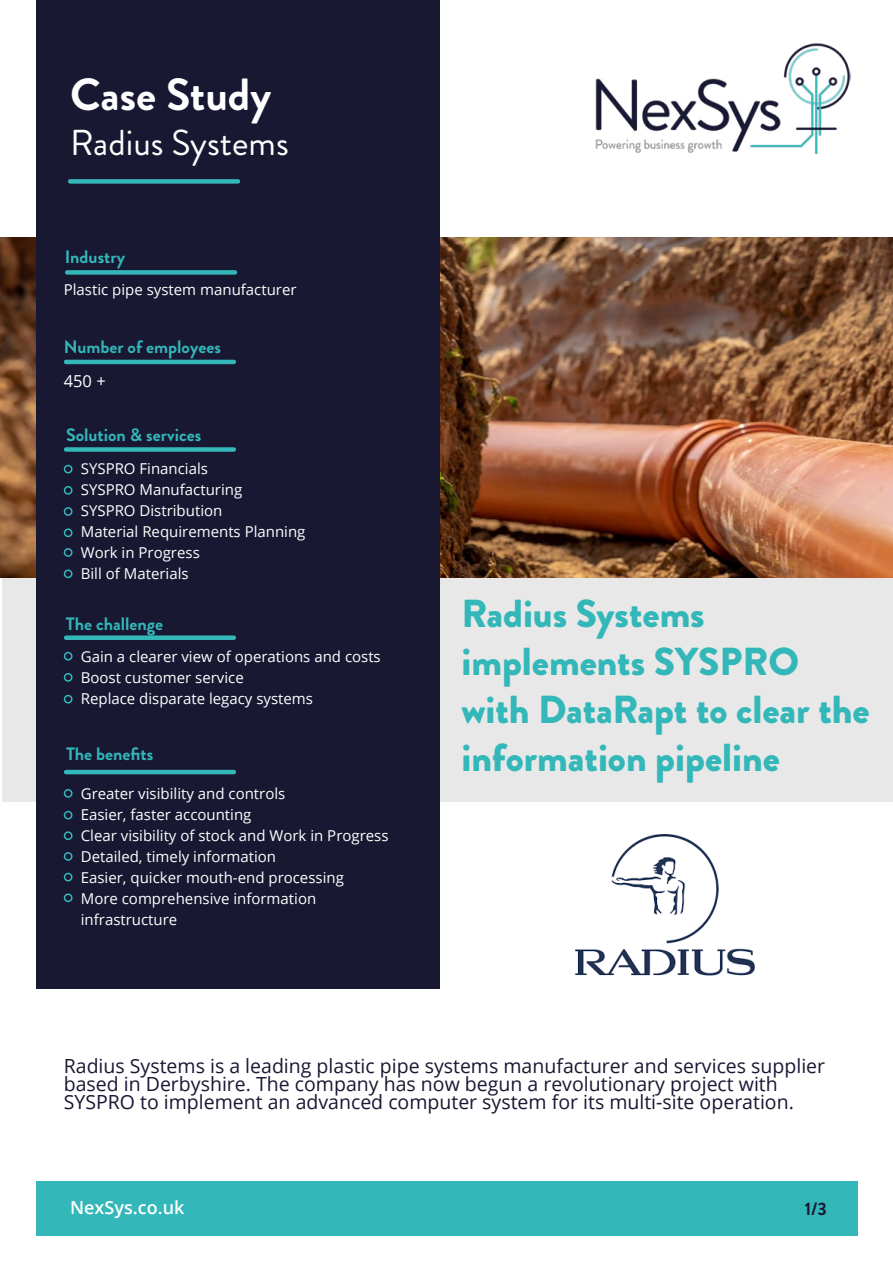
<style>
.page{position:relative;width:893px;height:1263px;background:#fff}
.page>*{position:absolute;margin:0;border:0;box-sizing:border-box;transform-origin:0 0}
.t1{font:700 45px "Brandon Grotesque";color:#fff}
.t2{font:900 39px/48px "Brandon Grotesque";color:#33b7b9}
.t3{font:36px "Brandon Grotesque";color:#fff}
.t4{font:19.5px/18px "Open Sans";color:#181833}
.t5{font:700 18px "Brandon Grotesque";color:#33b7b9}
.t6{font:600 18px "Open Sans";color:#fff}
.t7{font:700 18px "Brandon Grotesque";color:#181833}
.t8{font:16.5px "Open Sans";color:#fff}
.t9{font:15px/21px "Open Sans";color:#fff}
</style>
<div class="page">
<img style="left:595px;top:43px;width:255px;height:111px">
<div style="left:2px;top:557px;width:891px;height:244px;background:#e8e8e8"></div>
<img style="left:0;top:237px;width:893px;height:340px">
<div style="left:36px;top:0;width:404px;height:989px;background:#181833"></div>
<div style="left:70px;top:179px;width:168px;height:5px;background:#33b7b9"></div>
<div style="left:36px;top:1181px;width:822px;height:54px;background:#33b7b9"></div>
<div style="left:67px;top:270px;width:168px;height:5px;background:#33b7b9"></div>
<hr style="left:66px;top:360px;width:168px;height:4px;background:#33b7b9">
<div style="left:66px;top:635px;width:168px;height:5px;background:#33b7b9"></div>
<div style="left:64px;top:673px;width:9px;height:9px;border:2px solid #33b7b9;border-radius:50%"></div>
<div style="left:64px;top:652px;width:9px;height:8px;border:2px solid #33b7b9;border-radius:50%"></div>
<div style="left:64px;top:695px;width:9px;height:8px;border:2px solid #33b7b9;border-radius:50%"></div>
<div style="left:66px;top:447px;width:168px;height:5px;background:#33b7b9"></div>
<div style="left:64px;top:465px;width:9px;height:8px;border:2px solid #33b7b9;border-radius:50%"></div>
<div style="left:64px;top:507px;width:9px;height:9px;border:2px solid #33b7b9;border-radius:50%"></div>
<div style="left:64px;top:486px;width:9px;height:9px;border:2px solid #33b7b9;border-radius:50%"></div>
<div style="left:64px;top:528px;width:9px;height:9px;border:2px solid #33b7b9;border-radius:50%"></div>
<div style="left:64px;top:548px;width:9px;height:9px;border:2px solid #33b7b9;border-radius:50%"></div>
<div style="left:64px;top:569px;width:9px;height:9px;border:2px solid #33b7b9;border-radius:50%"></div>
<hr style="left:66px;top:770px;width:168px;height:4px;background:#33b7b9">
<div style="left:64px;top:789px;width:9px;height:9px;border:2px solid #33b7b9;border-radius:50%"></div>
<div style="left:64px;top:852px;width:9px;height:9px;border:2px solid #33b7b9;border-radius:50%"></div>
<div style="left:64px;top:831px;width:9px;height:9px;border:2px solid #33b7b9;border-radius:50%"></div>
<div style="left:64px;top:893px;width:9px;height:9px;border:2px solid #33b7b9;border-radius:50%"></div>
<div style="left:64px;top:873px;width:9px;height:8px;border:2px solid #33b7b9;border-radius:50%"></div>
<div style="left:64px;top:811px;width:9px;height:8px;border:2px solid #33b7b9;border-radius:50%"></div>
<img style="left:575px;top:835px;width:179px;height:140px">
<h1 class="t1" style="left:70px;top:63px;width:203px">Case Study</h1>
<h3 class="t3" style="left:70px;top:118px;width:220px">Radius Systems</h3>
<p class="t5" style="left:65px;top:244px;width:62px">Industry</p>
<p class="t9" style="left:64px;top:279px;width:234px">Plastic pipe system manufacturer</p>
<p class="t5" style="left:64px;top:334px;width:159px">Number of employees</p>
<p class="t8" style="left:64px;top:370px;width:44px">450 +</p>
<p class="t5" style="left:66px;top:422px;width:137px">Solution &amp; services</p>
<p class="t9" style="left:81px;top:458px;width:226px">SYSPRO Financials<br>SYSPRO Manufacturing<br>SYSPRO Distribution<br>Material Requirements Planning<br>Work in Progress<br>Bill of Materials</p>
<p class="t5" style="left:66px;top:611px;width:99px">The challenge</p>
<p class="t9" style="left:81px;top:645px;width:301px">Gain a clearer view of operations and costs<br>Boost customer service<br>Replace disparate legacy systems</p>
<p class="t5" style="left:66px;top:741px;width:89px">The benefits</p>
<p class="t9" style="left:81px;top:782px;width:309px">Greater visibility and controls<br>Easier, faster accounting<br>Clear visibility of stock and Work in Progress<br>Detailed, timely information<br>Easier, quicker mouth-end processing<br>More comprehensive information infrastructure</p>
<h2 class="t2" style="left:461px;top:590px;width:410px">Radius Systems implements SYSPRO with DataRapt to clear the information pipeline</h2>
<p class="t4" style="left:64px;top:1056px;width:763px">Radius Systems is a leading plastic pipe systems manufacturer and services supplier based in Derbyshire. The company has now begun a revolutionary project with<br>SYSPRO to implement an advanced computer system for its multi-site operation.</p>
<p class="t6" style="left:70px;top:1195px;width:116px">NexSys.co.uk</p>
<p class="t7" style="left:805px;top:1196px;width:24px">1/3</p>
</div>
